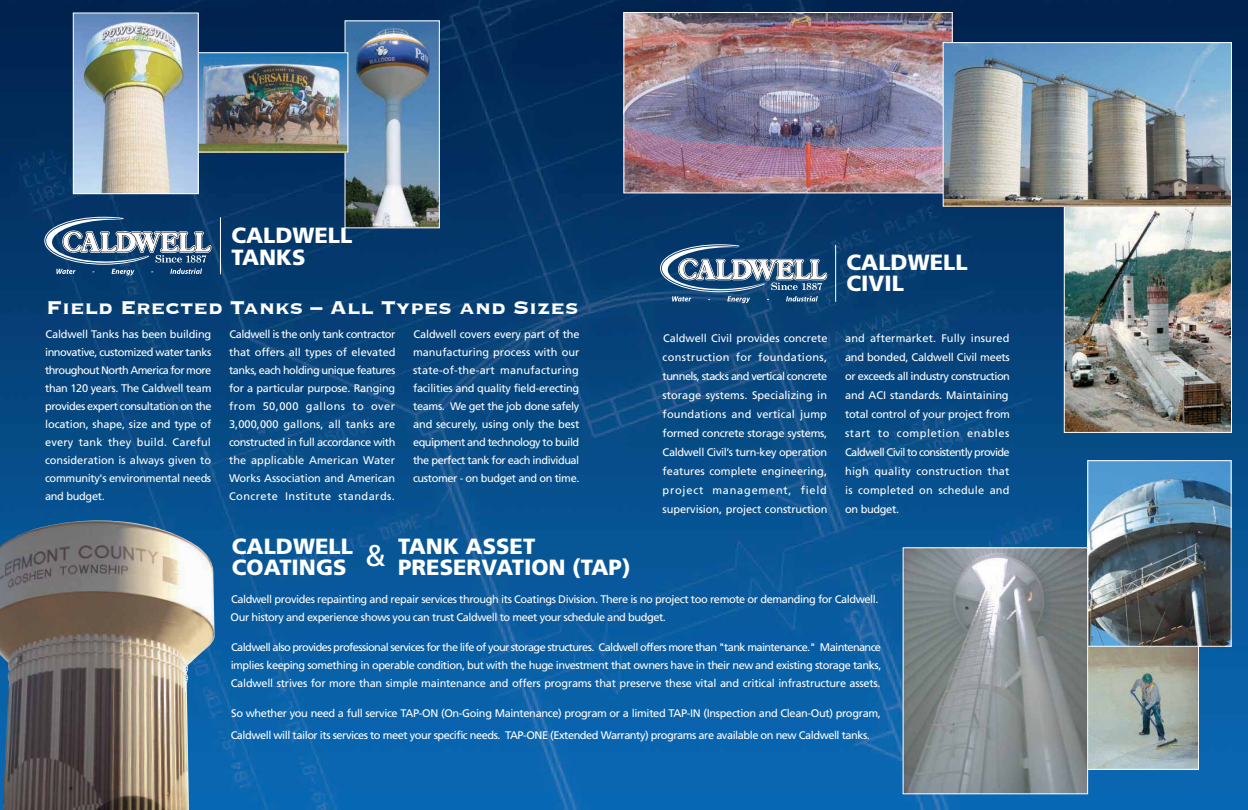
<style>
.page{position:relative;width:1248px;height:810px;background:#fff}
.page>*{position:absolute;margin:0;border:0;box-sizing:border-box;transform-origin:0 0}
.t1{font:24px "Copperplate Thirty Three BC";color:#fff}
.t2{font:900 22px/21.3px "Frutiger";color:#fff}
.t3{font:11px/18px "Frutiger";letter-spacing:-.035em;color:#fff;text-align:justify}
</style>
<div class="page">
<img style="left:0;top:0;width:1248px;height:810px">
<img style="left:1089px;top:648px;width:108px;height:119px">
<div style="left:1087px;top:646px;width:112px;height:123px;border:1px solid #fff"></div>
<img style="left:1066px;top:208px;width:164px;height:223px">
<div style="left:1064px;top:206px;width:168px;height:227px;border:1px solid #fff"></div>
<img style="left:1089px;top:462px;width:141px;height:183px">
<div style="left:1087px;top:460px;width:145px;height:187px;border:1px solid #fff"></div>
<img style="left:905px;top:549px;width:181px;height:243px">
<div style="left:903px;top:547px;width:185px;height:247px;border:1px solid #fff"></div>
<hr style="left:220px;top:217px;width:1px;height:57px;background:#fff">
<hr style="left:835px;top:245px;width:1px;height:57px;background:#fff">
<svg style="left:44px;top:217px;width:168px;height:59px;background:#486b8e"></svg>
<svg style="left:660px;top:244px;width:168px;height:59px;background:#4a6f93"></svg>
<img style="left:625px;top:14px;width:326px;height:177px">
<div style="left:623px;top:12px;width:330px;height:181px;border:1px solid #fff"></div>
<img style="left:945px;top:44px;width:285px;height:161px">
<div style="left:943px;top:42px;width:289px;height:165px;border:1px solid #fff"></div>
<img style="left:0;top:520px;width:215px;height:290px">
<img style="left:347px;top:22px;width:91px;height:204px">
<div style="left:345px;top:20px;width:95px;height:208px;border:1px solid #fff"></div>
<img style="left:199px;top:54px;width:147px;height:97px">
<div style="left:196px;top:52px;width:152px;height:101px;border:1px solid #fff"></div>
<img style="left:75px;top:14px;width:122px;height:178px">
<div style="left:73px;top:12px;width:126px;height:182px;border:1px solid #fff"></div>
<p class="t2" style="left:231px;top:225px;width:123px">CALDWELL<br>TANKS</p>
<p class="t1" style="left:46px;top:296px;width:534px">Field Erected Tanks – All Types and Sizes</p>
<p class="t3" style="left:45px;top:325px;width:168px">Caldwell Tanks has been building innovative, customized water tanks throughout North America for more than 120 years. The Caldwell team provides expert consultation on the location, shape, size and type of every tank they build. Careful consideration is always given to community's environmental needs and budget.</p>
<p class="t3" style="left:229px;top:325px;width:168px">Caldwell is the only tank contractor that offers all types of elevated tanks, each holding unique features for a particular purpose. Ranging from 50,000 gallons to over 3,000,000 gallons, all tanks are constructed in full accordance with the applicable American Water Works Association and American Concrete Institute standards.</p>
<p class="t3" style="left:413px;top:325px;width:168px">Caldwell covers every part of the manufacturing process with our state-of-the-art manufacturing facilities and quality field-erecting teams. We get the job done safely and securely, using only the best equipment and technology to build the perfect tank for each individual customer - on budget and on time.</p>
<p class="t2" style="left:232px;top:535px;width:123px">CALDWELL</p>
<p class="t2" style="left:232px;top:535px;width:400px;text-indent:166px">TANK ASSET<br>COATINGS <sup>&amp;</sup> PRESERVATION (TAP)</p>
<p class="t2" style="left:847px;top:251px;width:123px">CALDWELL<br>CIVIL</p>
<p class="t3" style="left:663px;top:329px;width:166px;line-height:19px">Caldwell Civil provides concrete construction for foundations, tunnels, stacks and vertical concrete storage systems. Specializing in foundations and vertical jump formed concrete storage systems, Caldwell Civil’s turn-key operation features complete engineering, project management, field supervision, project construction</p>
<p class="t3" style="left:845px;top:329px;width:166px;line-height:19px">and aftermarket. Fully insured and bonded, Caldwell Civil meets or exceeds all industry construction and ACI tandards. Maintaining total control of your project from start to completion enables Caldwell Civil to consistently provide high quality construction that is completed on schedule and on budget.</p>
<p class="t3" style="left:890px;top:386px;width:6px">s</p>
<p class="t3" style="left:231px;top:590px;width:649px">Caldwell provides repainting and repair services through its Coatings Division. There is no project too remote or demanding for Caldwell.<br>Our history and experience shows you can trust Caldwell to meet your schedule and budget.</p>
<p class="t3" style="left:231px;top:638px;width:652px">Caldwell also provides professional services for the life of your storage structures. Caldwell offers more than "tank maintenance." Maintenance implies keeping something in operable condition, but with the huge investment that owners have in their new and existing storage tanks, Caldwell strives for more than simple maintenance and offers programs that preserve these vital and critical infrastructure assets.</p>
<p class="t3" style="left:231px;top:702px;width:652px;line-height:22px">So whether you need a full service TAP-ON (On-Going Maintenance) program or a limited TAP-IN (Inspection and Clean-Out) program,<br>Caldwell will tailor its services to meet your specific needs. TAP-ONE (Extended Warranty) programs are available on new Caldwell tanks.</p>
</div>
